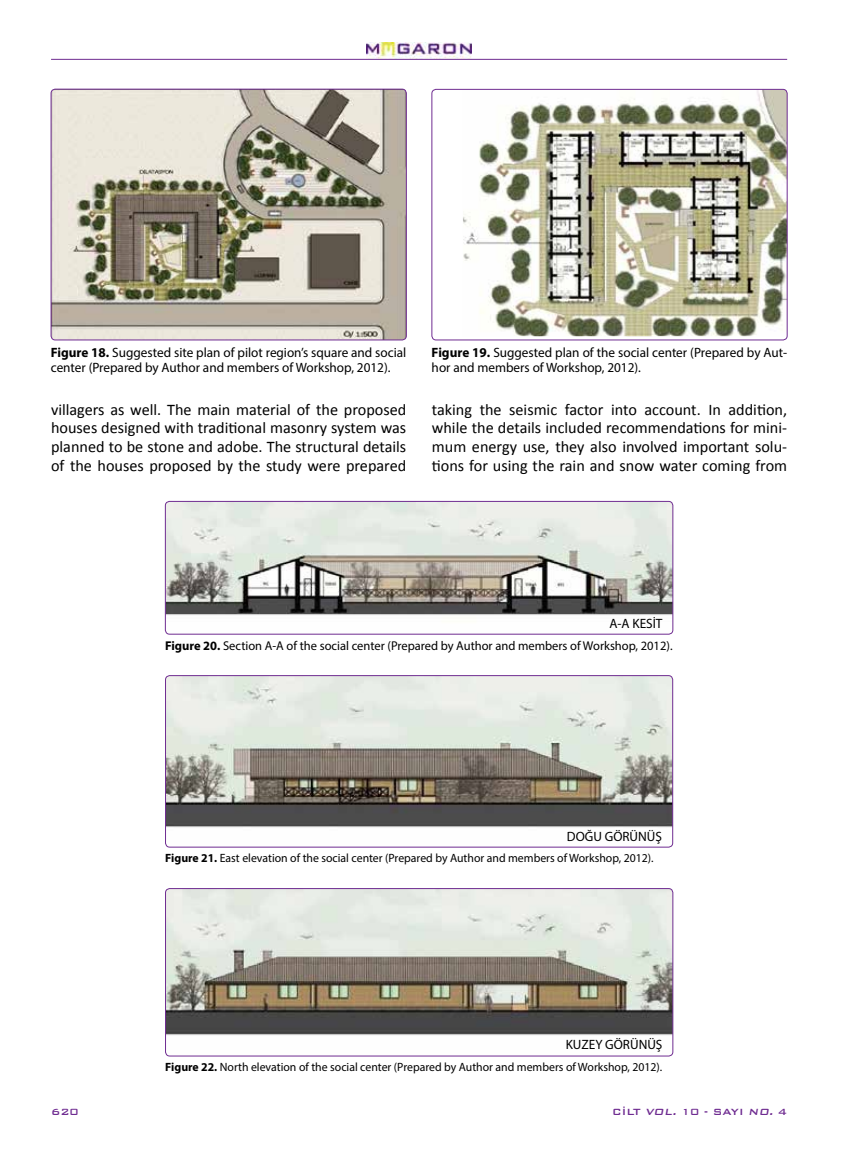
<style>
.page{position:relative;width:851px;height:1149px;background:#fff}
.page>*{position:absolute;margin:0;border:0;box-sizing:border-box;transform-origin:0 0}
.t1{font:16.2px/18.8px "Calibri";color:#000;text-align:justify}
.t2{font:13.5px/15px "Myriad Pro";color:#000}
.t3{font:12.75px "Myriad Pro";color:#000}
.t4{font:12px "Myriad Pro";color:#000}
.t5{font:500 12px "Bank Gothic BT";color:#6f2c91}
.s1{font-weight:700}
.s2{font-style:italic}
</style>
<div class="page">
<img style="left:51px;top:89px;width:355px;height:251px">
<div style="left:51px;top:89px;width:355px;height:251px;border:1px solid #6f2c91;border-radius:4px"></div>
<img style="left:463px;top:89px;width:324px;height:247px">
<div style="left:431px;top:89px;width:356px;height:251px;border:1px solid #6f2c91;border-radius:4px"></div>
<img style="left:165px;top:501px;width:507px;height:133px">
<div style="left:165px;top:501px;width:508px;height:133px;border:1px solid #6f2c91;border-radius:4px"></div>
<img style="left:165px;top:675px;width:507px;height:171px">
<div style="left:165px;top:675px;width:507px;height:172px;border:1px solid #6f2c91;border-radius:4px"></div>
<img style="left:165px;top:888px;width:507px;height:167px">
<div style="left:165px;top:888px;width:508px;height:167px;border:1px solid #6f2c91;border-radius:4px"></div>
<img style="left:367px;top:43px;width:104px;height:16px">
<hr style="left:51px;top:59px;width:736px;height:1px;background:#6f2c91">
<p class="t2" style="left:51px;top:344px;width:357px"><span class="s1">Figure 18.</span> Suggested site plan of pilot region’s square and social center (Prepared by Author and members of Workshop, 2012).</p>
<p class="t2" style="left:431px;top:344px;width:357px"><span class="s1">Figure 19.</span> Suggested plan of the social center (Prepared by Aut&shy;hor and members of Workshop, 2012).</p>
<p class="t1" style="left:51px;top:399px;width:357px">villagers as well. The main material of the proposed houses designed with traditional masonry system was planned to be stone and adobe. The structural details of the houses proposed by the study were prepared</p>
<p class="t1" style="left:432px;top:399px;width:357px">taking the seismic factor into account. In addition, while the details included recommendations for mini&shy;mum energy use, they also involved important solu&shy;tions for using the rain and snow water coming from</p>
<p class="t2" style="left:609px;top:615px;width:54px">A-A KESİT</p>
<p class="t3" style="left:165px;top:637px;width:509px"><span class="s1">Figure 20.</span> Section A-A of the social center (Prepared by Author and members of Workshop, 2012).</p>
<p class="t2" style="left:567px;top:828px;width:96px">DOĞU GÖRÜNÜŞ</p>
<p class="t4" style="left:165px;top:850px;width:489px"><span class="s1">Figure 21.</span> East elevation of the social center (Prepared by Author and members of Workshop, 2012).</p>
<p class="t2" style="left:565px;top:1036px;width:98px">KUZEY GÖRÜNÜŞ</p>
<p class="t4" style="left:165px;top:1059px;width:498px"><span class="s1">Figure 22.</span> North elevation of the social center (Prepared by Author and members of Workshop, 2012).</p>
<p class="t5" style="left:51px;top:1104px;width:29px">620</p>
<p class="t5" style="left:612px;top:1104px;width:176px">CİLT <span class="s2">VOL.</span> 10 - SAYI <span class="s2">NO.</span> 4</p>
</div>
